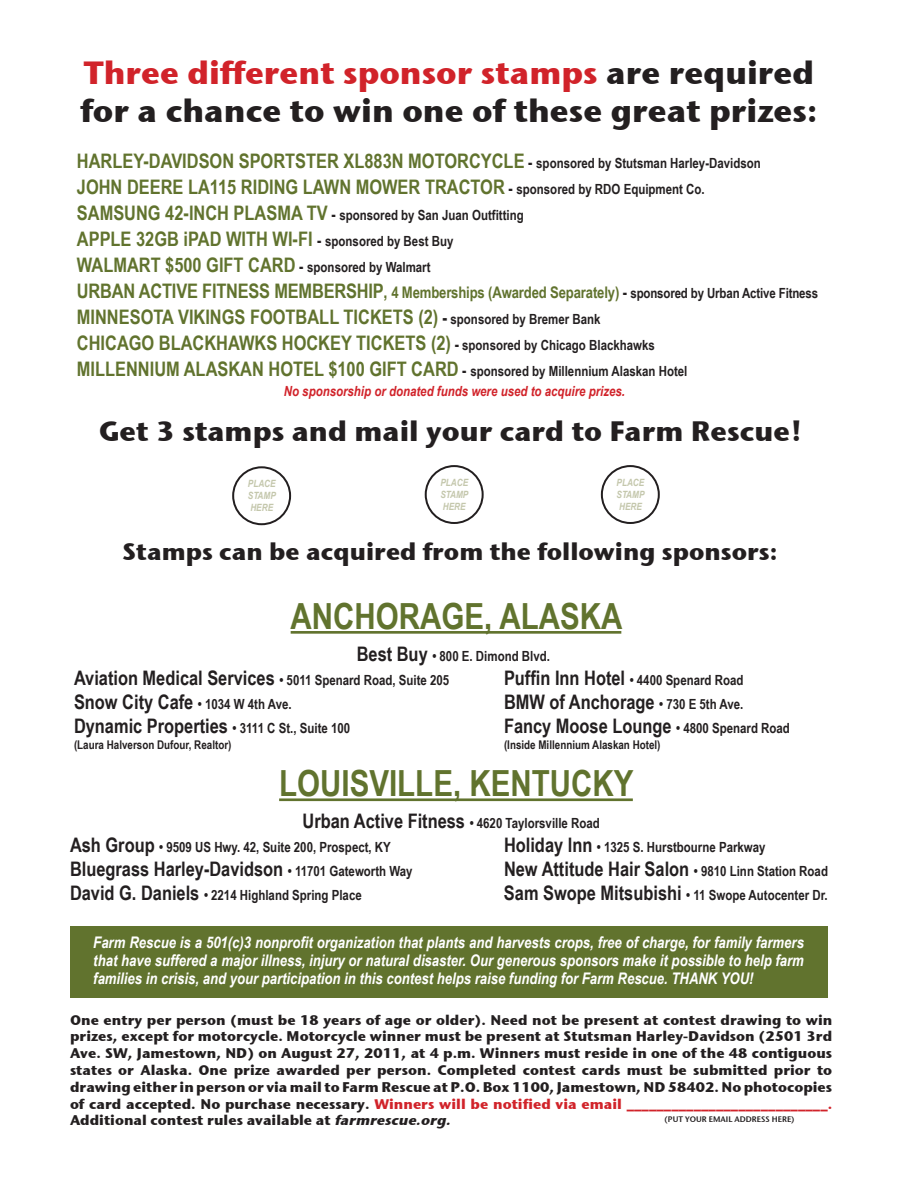
<style>
.page{position:relative;width:900px;height:1188px;background:#fff}
.page>*{position:absolute;margin:0;border:0;box-sizing:border-box;transform-origin:0 0}
.t1{font:700 36px "Arial Narrow";color:#61732e}
.t2{font:700 32px/38.4px "Stone Sans ITC";color:#231f20}
.t3{font:700 28px "Stone Sans ITC";color:#231f20}
.t4{font:700 24px "Stone Sans ITC";color:#231f20}
.t5{font:700 20px/26px "Arial Narrow";color:#61732e}
.t6{font:700 20px "Arial Narrow";color:#231f20}
.t7{font:italic 700 16px/18px "Arial Narrow";color:#fff;text-align:justify}
.t8{font:700 16px "Arial Narrow";letter-spacing:-.01em;color:#61732e}
.t9{font:700 14px/16.8px "Stone Sans ITC";color:#231f20;text-align:justify}
.t10{font:700 14px/24px "Arial Narrow";color:#231f20}
.t11{font:italic 700 14px "Arial Narrow";color:#d1232a}
.t12{font:700 12px "Arial Narrow";color:#231f20}
.t13{font:italic 700 10px/12px "Arial Narrow";color:#c4c7ac;text-align:justify}
.t14{font:8px "Stone Sans Sem ITCTT Semi";color:#231f20}
.s1{color:#d1232a}
.s2{font-size:16px;color:#231f20}
.s3{font-size:14px;color:#231f20}
.s4{font-size:20px;color:#61732e}
.s5{font-size:16px}
.s6{font-size:20px}
.s7{font-size:18px}
.s8{color:#231f20}
.s9{font-size:18px;color:#231f20}
.s10{font-size:14px}
.s11{font-style:italic}
</style>
<div class="page">
<div style="left:232px;top:466px;width:59px;height:59px;border:2px solid #231f20;border-radius:50%"></div>
<div style="left:425px;top:465px;width:59px;height:59px;border:2px solid #231f20;border-radius:50%"></div>
<div style="left:601px;top:465px;width:59px;height:59px;border:2px solid #231f20;border-radius:50%"></div>
<hr style="left:291px;top:631px;width:330px;height:3px;background:#61732e">
<hr style="left:279px;top:798px;width:354px;height:3px;background:#61732e">
<div style="left:70px;top:926px;width:758px;height:72px;background:#61732e"></div>
<h2 class="t2" style="left:81px;top:51px;width:738px"><span class="s1">Three different sponsor stamps</span> are required for a chance to win one of these great prizes:</h2>
<h3 class="t5" style="left:77px;top:147px;width:685px">HARLEY-DAVIDSON SPORTSTER XL883N MOTORCYCLE <span class="s2">-</span> <span class="s3">sponsored by Stutsman Harley-Davidson<br></span>JOHN DEERE LA115 RIDING LAWN MOWER TRACTOR <span class="s2">-</span> <span class="s3">sponsored by RDO Equipment Co.</span></h3>
<p class="t10" style="left:77px;top:203px;width:448px"><span class="s4">SAMSUNG 42-INCH PLASMA TV</span> <span class="s5">-</span> sponsored by San Juan Outfitting</p>
<h3 class="t5" style="left:77px;top:225px;width:378px">APPLE 32GB iPAD WITH WI-FI <span class="s2">-</span> <span class="s3">sponsored by Best Buy<br></span>WALMART $500 GIFT CARD <span class="s2">-</span> <span class="s3">sponsored by Walmart</span></h3>
<p class="t8" style="left:77px;top:283px;width:743px"><span class="s6">URBAN ACTIVE FITNESS MEMBERSHIP</span><span class="s7">,</span> 4 Memberships (Awarded Separately) <span class="s8">-</span> <span class="s3">sponsored by Urban Active Fitness</span></p>
<h3 class="t5" style="left:77px;top:303px;width:612px">MINNESOTA VIKINGS FOOTBALL TICKETS (2) <span class="s9">-</span> <span class="s3">sponsored by Bremer Bank<br></span>CHICAGO BLACKHAWKS HOCKEY TICKETS (2) <span class="s2">-</span> <span class="s3">sponsored by Chicago Blackhawks<br></span>MILLENNIUM ALASKAN HOTEL $100 GIFT CARD <span class="s2">-</span> <span class="s3">sponsored by Millennium Alaskan Hotel</span></h3>
<p class="t11" style="left:284px;top:383px;width:343px">No sponsorship or donated funds were used to acquire prizes.</p>
<h3 class="t3" style="left:99px;top:406px;width:706px">Get 3 stamps and mail your card to Farm Rescue!</h3>
<p class="t13" style="left:248px;top:478px;width:29px">PLACE STAMP HERE</p>
<p class="t13" style="left:440px;top:476px;width:29px">PLACE STAMP HERE</p>
<p class="t13" style="left:617px;top:476px;width:29px">PLACE STAMP HERE</p>
<h3 class="t4" style="left:123px;top:530px;width:656px">Stamps can be acquired from the following sponsors:</h3>
<h1 class="t1" style="left:291px;top:595px;width:333px">ANCHORAGE, ALASKA</h1>
<p class="t10" style="left:74px;top:644px;width:477px;text-indent:283px"><span class="s6">Best Buy</span> • 800 E. Dimond Blvd.<br><span class="s6">Aviation Medical Services</span> • 5011 Spenard Road, Suite 205</p>
<p class="t10" style="left:504px;top:668px;width:241px"><span class="s6">Puffin Inn Hotel</span> • 4400 Spenard Road</p>
<p class="t10" style="left:74px;top:692px;width:219px"><span class="s6">Snow City Cafe</span> • 1034 W 4th Ave.</p>
<h3 class="t6" style="left:504px;top:690px;width:241px">BMW of Anchorage <span class="s10">• 730 E 5th Ave.</span></h3>
<p class="t10" style="left:74px;top:716px;width:278px"><span class="s6">Dynamic Properties</span> • 3111 C St., Suite 100</p>
<h3 class="t6" style="left:504px;top:714px;width:288px">Fancy Moose Lounge <span class="s10">• 4800 Spenard Road</span></h3>
<p class="t12" style="left:74px;top:738px;width:159px">(Laura Halverson Dufour, Realtor)</p>
<p class="t12" style="left:504px;top:738px;width:158px">(Inside Millennium Alaskan Hotel)</p>
<h1 class="t1" style="left:279px;top:762px;width:356px">LOUISVILLE, KENTUCKY</h1>
<p class="t10" style="left:70px;top:811px;width:531px;text-indent:233px"><span class="s6">Urban Active Fitness</span> • 4620 Taylorsville Road<br><span class="s6">Ash Group</span> • 9509 US Hwy. 42, Suite 200, Prospect, KY</p>
<p class="t10" style="left:504px;top:835px;width:263px"><span class="s6">Holiday lnn</span> • 1325 S. Hurstbourne Parkway</p>
<h3 class="t6" style="left:70px;top:858px;width:344px">Bluegrass Harley-Davidson <span class="s10">• 11701 Gateworth Way</span></h3>
<h3 class="t6" style="left:504px;top:858px;width:326px">New Attitude Hair Salon <span class="s10">• 9810 Linn Station Road</span></h3>
<p class="t10" style="left:70px;top:883px;width:293px"><span class="s6">David G. Daniels</span> • 2214 Highland Spring Place</p>
<p class="t10" style="left:504px;top:883px;width:325px"><span class="s6">Sam Swope Mitsubishi</span> • 11 Swope Autocenter Dr.</p>
<p class="t7" style="left:93px;top:933px;width:712px">Farm Rescue is a 501(c)3 nonprofit organization that plants and harvests crops, free of charge, for family farmers that have suffered a major illness, injury or natural disaster. Our generous sponsors make it possible to help farm families in crisis, and your participation in this contest helps raise funding for Farm Rescue. THANK YOU!</p>
<p class="t9" style="left:70px;top:1011px;width:764px">One entry per person (must be 18 years of age or older). Need not be present at contest drawing to win prizes, except for motorcycle. Motorcycle winner must be present at Stutsman Harley-Davidson (2501 3rd Ave. SW, Jamestown, ND) on August 27, 2011, at 4 p.m. Winners must reside in one of the 48 contiguous states or Alaska. One prize awarded per person. Completed contest cards must be submitted prior to drawing either in person or via mail to Farm Rescue at P.O. Box 1100, Jamestown, ND 58402. No photocopies of card accepted. No purchase necessary. <span class="s1">Winners will be notified via email ___________________________.<br></span>Additional contest rules available at <span class="s11">farmrescue.org.</span></p>
<p class="t14" style="left:665px;top:1112px;width:131px">(PUT YOUR EMAIL ADDRESS HERE)</p>
</div>
